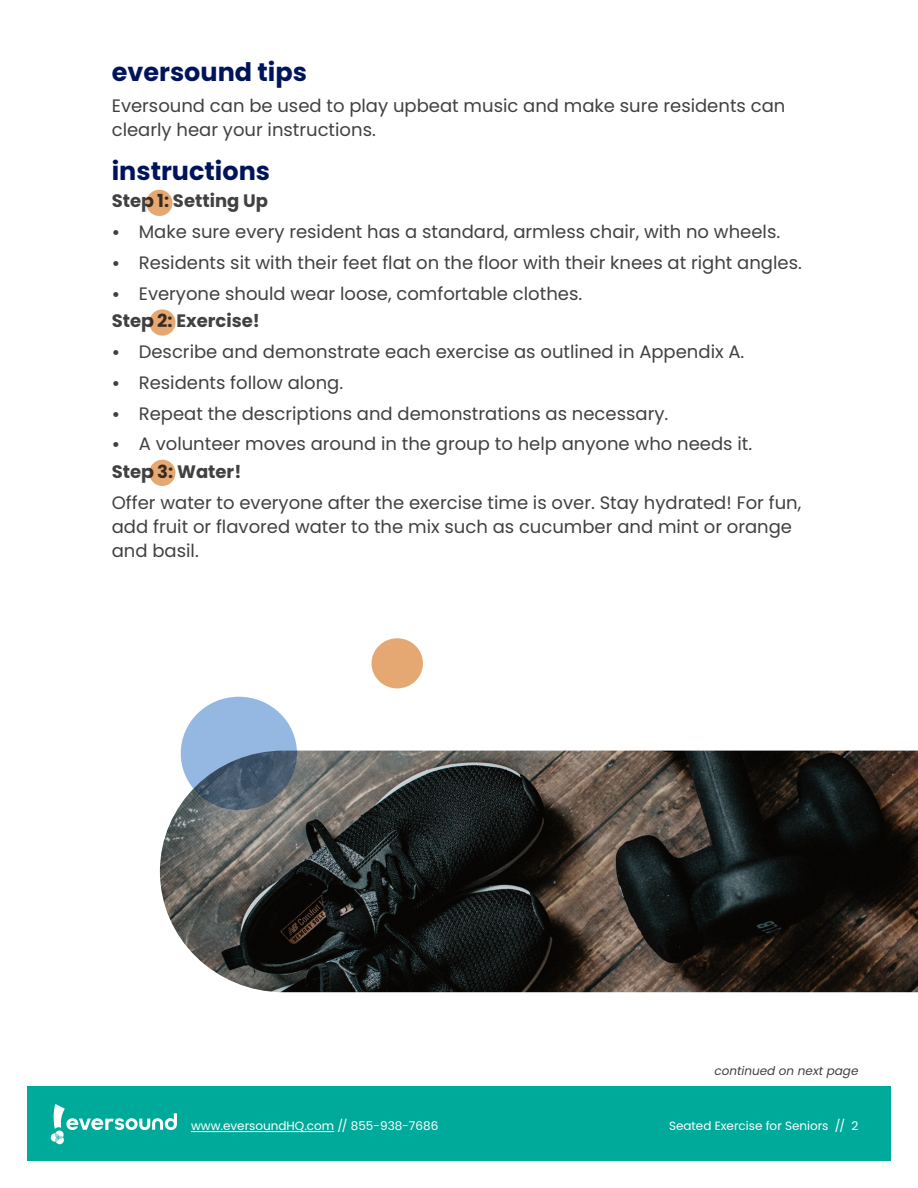
<style>
.page{position:relative;width:918px;height:1188px;background:#fff}
.page>*{position:absolute;margin:0;border:0;box-sizing:border-box;transform-origin:0 0}
.t1{font:700 25.5px "Poppins";color:#00145b}
.t2{font:18px/24px "Poppins";color:#414042}
.t3{font:700 18px "Poppins";color:#414042}
.t4{font:12px "Poppins";color:#fff}
.t5{font:italic 12px "Poppins";color:#414042}
.s1{font-weight:700;font-size:16.5px}
.s2{font-weight:700}
</style>
<div class="page">
<div style="left:27px;top:1086px;width:864px;height:75px;background:#00aa9a"></div>
<hr style="left:191px;top:1131px;width:143px;height:1px;background:#fff">
<svg style="left:51px;top:1104px;width:126px;height:40px"></svg>
<div style="left:146px;top:190px;width:27px;height:26px;background:#e5a873;border-radius:50%"></div>
<div style="left:149px;top:309px;width:27px;height:27px;background:#e5a873;border-radius:50%"></div>
<div style="left:149px;top:460px;width:27px;height:26px;background:#e5a873;border-radius:50%"></div>
<img style="left:160px;top:751px;width:758px;height:241px">
<svg style="left:181px;top:697px;width:116px;height:113px;background:#7492b3"></svg>
<div style="left:372px;top:638px;width:51px;height:50px;background:#e5a873;border-radius:50%"></div>
<h1 class="t1" style="left:112px;top:57px;width:197px">eversound tips</h1>
<p class="t2" style="left:112px;top:93px;width:675px">Eversound can be used to play upbeat music and make sure residents can clearly hear your instructions.</p>
<h1 class="t1" style="left:112px;top:156px;width:160px">instructions</h1>
<p class="t3" style="left:112px;top:191px;width:158px">Step 1: Setting Up</p>
<p class="t2" style="left:112px;top:220px;width:670px"><span class="s1">•</span> Make sure every resident has a standard, armless chair, with no wheels.</p>
<p class="t2" style="left:112px;top:251px;width:692px"><span class="s1">•</span> Residents sit with their feet flat on the floor with their knees at right angles.</p>
<p class="t2" style="left:112px;top:280px;width:472px;line-height:27.8px"><span class="s1">•</span> Everyone should wear loose, comfortable clothes.<br><span class="s2">Step 2: Exercise!</span></p>
<p class="t2" style="left:112px;top:340px;width:634px"><span class="s1">•</span> Describe and demonstrate each exercise as outlined in Appendix A.</p>
<p class="t2" style="left:112px;top:371px;width:233px"><span class="s1">•</span> Residents follow along.</p>
<p class="t2" style="left:112px;top:401px;width:558px"><span class="s1">•</span> Repeat the descriptions and demonstrations as necessary.</p>
<p class="t2" style="left:112px;top:430px;width:642px;line-height:27.8px"><span class="s1">•</span> A volunteer moves around in the group to help anyone who needs it.<br><span class="s2">Step 3: Water!</span></p>
<p class="t2" style="left:112px;top:491px;width:691px">Offer water to everyone after the exercise time is over. Stay hydrated! For fun, add fruit or flavored water to the mix such as cucumber and mint or orange and basil.</p>
<p class="t5" style="left:715px;top:1063px;width:145px">continued on next page</p>
<p class="t4" style="left:191px;top:1119px;width:249px">www.eversoundHQ.com // 855-938-7686</p>
<p class="t4" style="left:669px;top:1119px;width:191px">Seated Exercise for Seniors // 2</p>
</div>
